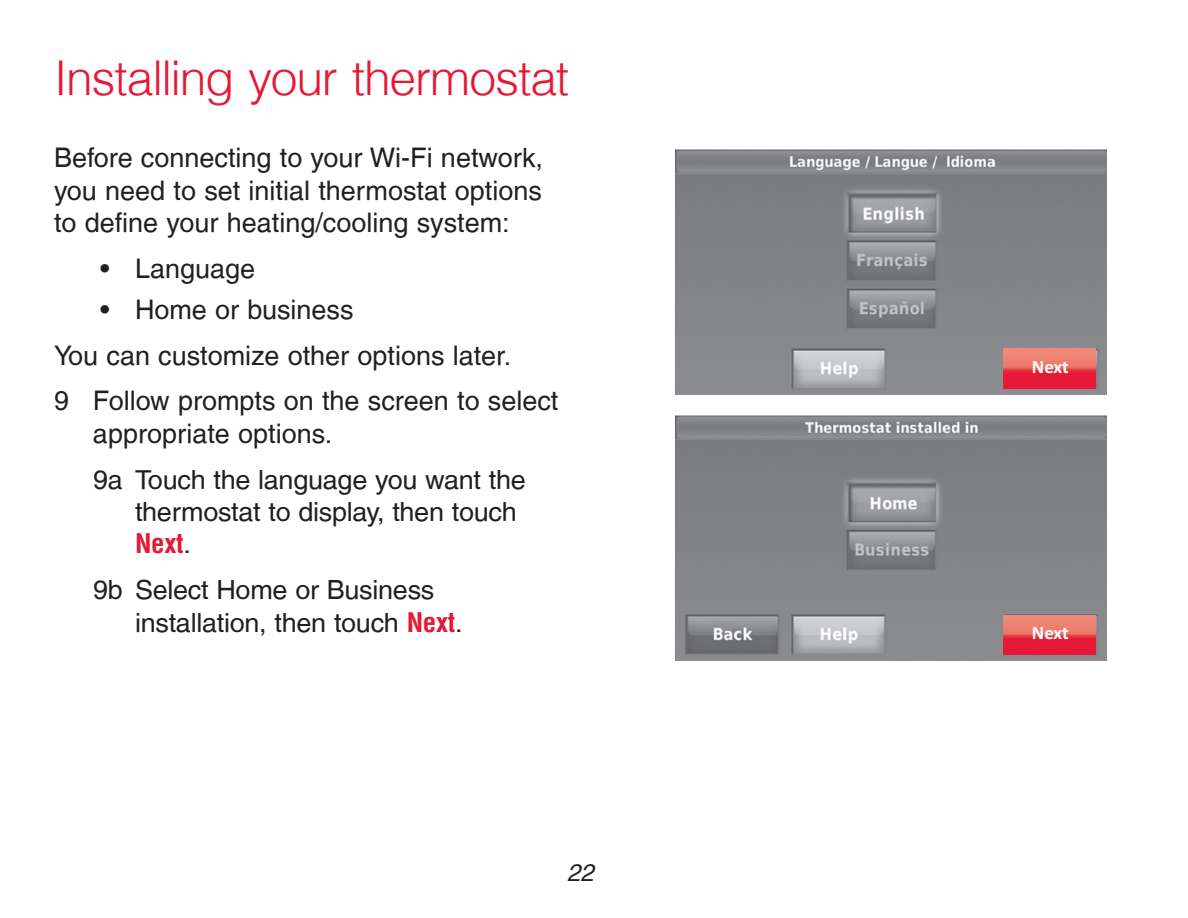
<style>
.page{position:relative;width:1188px;height:918px;background:#fff}
.page>*{position:absolute;margin:0;border:0;box-sizing:border-box;transform-origin:0 0}
.t1{font:300 48px "Helvetica LT";letter-spacing:-.025em;color:#e51836}
.t2{font:27px/32.4px "Helvetica LT";color:#231f20;text-align:justify}
.t3{font:26.4px/32.4px "Helvetica LT";letter-spacing:-.01em;color:#231f20}
.t4{font:italic 24px "Helvetica LT";color:#231f20}
.t5{font:700 18.9px "Calibri";color:#fff}
.s1{font-weight:700;font-stretch:condensed;color:#e51836}
</style>
<div class="page">
<img style="left:675px;top:149px;width:432px;height:245px">
<svg style="left:1004px;top:349px;width:91px;height:39px;background:#e94e54"></svg>
<img style="left:675px;top:416px;width:432px;height:244px">
<svg style="left:1004px;top:615px;width:91px;height:40px;background:#e94e54"></svg>
<h1 class="t1" style="left:54px;top:48px;width:517px">Installing your thermostat</h1>
<p class="t2" style="left:54px;top:142px;width:491px">Before connecting to your Wi-Fi network, you need to set initial thermostat options to define your heating/cooling system:</p>
<p class="t2" style="left:100px;top:252px;width:156px">• Language</p>
<p class="t2" style="left:54px;top:286px;width:506px;line-height:45.9px;text-align:left;text-indent:46px">• Home or business<br>You can customize other options later.<br>9 Follow prompts on the screen to select</p>
<p class="t2" style="left:93px;top:417px;width:241px">appropriate options.</p>
<p class="t3" style="left:135px;top:463px;width:392px;text-indent:-42px">9a Touch the language you want the thermostat to display, then touch<br><span class="s1">Next</span>.</p>
<p class="t3" style="left:135px;top:574px;width:329px;text-indent:-42px">9b Select Home or Business installation, then touch <span class="s1">Next</span>.</p>
<p class="t4" style="left:567px;top:859px;width:28px">22</p>
<p class="t5" style="left:1032px;top:355px;width:38px">Next</p>
<p class="t5" style="left:1032px;top:621px;width:38px">Next</p>
</div>
